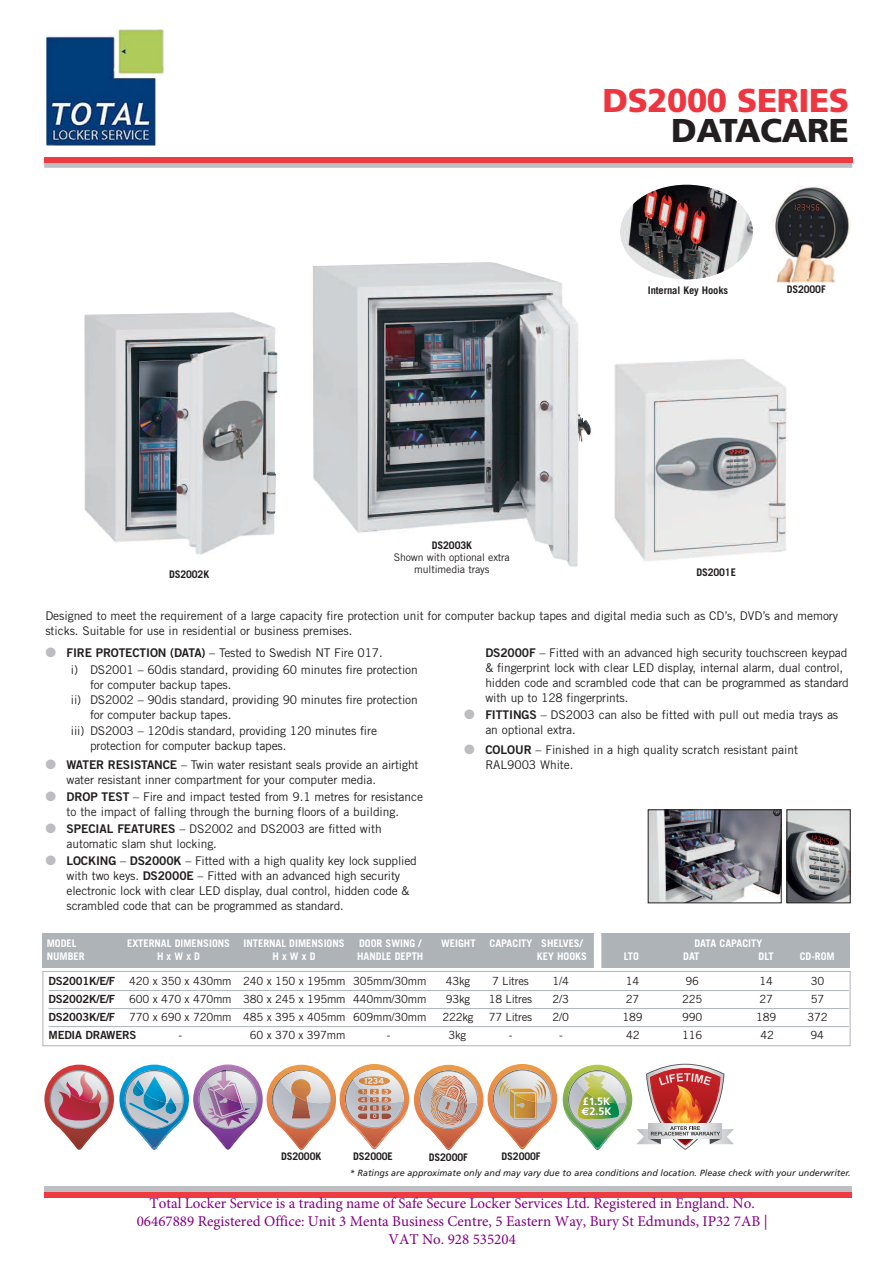
<style>
.page{position:relative;width:893px;height:1263px;background:#fff}
.page>*{position:absolute;margin:0;border:0;box-sizing:border-box;transform-origin:0 0}
.t1{font:900 33px "Frutiger";letter-spacing:-.01em;color:#ee3640}
.t2{font:900 33px "Frutiger";letter-spacing:-.01em;color:#231f20}
.t3{font:15px/18px "Minion Pro";color:#800080;text-align:center}
.t4{font:12px/15px "Trade Gothic";letter-spacing:-.01em;color:#231f20}
.t5{font:11.25px "Trade Gothic";letter-spacing:-.02em;color:#231f20}
.t6{font:11.25px "Trade Gothic Bold Two";letter-spacing:-.02em;color:#231f20}
.t7{font:700 10.8px/9.9px "Frutiger";color:#fff}
.t8{font:700 10.5px "Trade Gothic";color:#fff}
.t9{font:700 10.5px "Trade Gothic";letter-spacing:-.01em;color:#231f20}
.t10{font:10.5px/12px "Trade Gothic";letter-spacing:-.01em;color:#231f20;text-align:center}
.t11{font:italic 9px "Frutiger";color:#231f20}
.s1{color:#bcbdc0}
.s2{font-family:"Trade Gothic Bold Two"}
.s3{font-family:"Euro Sans"}
</style>
<div class="page">
<div style="left:43px;top:971px;width:807px;height:75px;border:1px solid #aeb3b8"></div>
<hr style="left:49px;top:990px;width:800px;height:1px;background:#aeb3b8">
<hr style="left:49px;top:1008px;width:800px;height:1px;background:#aeb3b8">
<hr style="left:49px;top:1026px;width:800px;height:1px;background:#aeb3b8">
<div style="left:43px;top:934px;width:807px;height:34px;background:#aeb3b8"></div>
<img style="left:620px;top:185px;width:133px;height:94px;border-radius:50%">
<img style="left:772px;top:186px;width:79px;height:96px">
<div style="left:594px;top:929px;width:7px;height:39px;background:#fff"></div>
<img style="left:650px;top:811px;width:129px;height:90px">
<div style="left:648px;top:809px;width:133px;height:94px;border:1px solid #231f20"></div>
<img style="left:789px;top:811px;width:59px;height:90px">
<div style="left:787px;top:809px;width:63px;height:94px;border:1px solid #231f20"></div>
<svg style="left:44px;top:162px;width:808px;height:6px;background:#c8aaae"></svg>
<div style="left:44px;top:157px;width:808px;height:5px;background:#ee3a41"></div>
<div style="left:44px;top:1187px;width:808px;height:5px;background:#bebfc2"></div>
<div style="left:44px;top:1192px;width:808px;height:5px;background:#ee3a41"></div>
<img style="left:44px;top:1064px;width:70px;height:86px">
<img style="left:46px;top:1109px;width:66px;height:40px">
<img style="left:59px;top:1099px;width:41px;height:21px">
<img style="left:71px;top:1094px;width:30px;height:9px">
<img style="left:119px;top:1064px;width:438px;height:87px">
<img style="left:563px;top:1064px;width:171px;height:87px">
<img style="left:84px;top:312px;width:194px;height:243px">
<img style="left:312px;top:262px;width:280px;height:305px">
<img style="left:614px;top:359px;width:174px;height:202px">
<img style="left:47px;top:29px;width:116px;height:117px">
<h1 class="t1" style="left:602px;top:87px;width:248px">DS2000 SERIES</h1>
<h1 class="t2" style="left:671px;top:117px;width:179px">DATACARE</h1>
<p class="t9" style="left:648px;top:286px;width:82px">Internal Key Hooks</p>
<p class="t9" style="left:787px;top:286px;width:40px">DS2000F</p>
<p class="t9" style="left:432px;top:542px;width:42px">DS2003K</p>
<p class="t10" style="left:394px;top:552px;width:117px">Shown with optional extra multimedia trays</p>
<p class="t9" style="left:169px;top:570px;width:42px">DS2002K</p>
<p class="t9" style="left:696px;top:569px;width:41px">DS2001E</p>
<p class="t4" style="left:45px;top:610px;width:794px">Designed to meet the requirement of a large capacity fire protection unit for computer backup tapes and digital media such as CD’s, DVD’s and memory sticks. Suitable for use in residential or business premises.</p>
<p class="t4" style="left:71px;top:646px;width:348px;line-height:17.1px;text-indent:-26px"><span class="s1">●</span> <span class="s2">FIRE PROTECTION (DATA)</span> – Tested to Swedish NT Fire 017.<br>i) DS2001 – 60dis standard, providing 60 minutes fire protection</p>
<p class="t4" style="left:90px;top:679px;width:143px">for computer backup tapes.</p>
<p class="t4" style="left:71px;top:694px;width:348px">ii) DS2002 – 90dis standard, providing 90 minutes fire protection</p>
<p class="t4" style="left:90px;top:709px;width:143px">for computer backup tapes.</p>
<p class="t4" style="left:71px;top:724px;width:308px">iii) DS2003 – 120dis standard, providing 120 minutes fire</p>
<p class="t4" style="left:90px;top:739px;width:198px">protection for computer backup tapes.</p>
<p class="t4" style="left:67px;top:758px;width:353px;text-indent:-21px"><span class="s1">●</span> <span class="s2">WATER RESISTANCE</span> – Twin water resistant seals provide an airtight water resistant inner compartment for your computer media.</p>
<p class="t4" style="left:45px;top:790px;width:379px;text-align:center"><span class="s1">●</span> <span class="s2">DROP TEST</span> – Fire and impact tested from 9.1 metres for resistance to the impact of falling through the burning floors of a building.</p>
<p class="t4" style="left:67px;top:822px;width:317px;text-indent:-21px"><span class="s1">●</span> <span class="s2">SPECIAL FEATURES</span> – DS2002 and DS2003 are fitted with automatic slam shut locking.</p>
<p class="t4" style="left:67px;top:854px;width:352px;text-indent:-21px"><span class="s1">●</span> <span class="s2">LOCKING</span> – <span class="s2">DS2000K</span> – Fitted with a high quality key lock supplied with two keys. <span class="s2">DS2000E</span> – Fitted with an advanced high security electronic lock with clear LED display, dual control, hidden code &amp; scrambled code that can be programmed as standard.</p>
<p class="t4" style="left:485px;top:647px;width:365px"><span class="s2">DS2000F</span> – Fitted with an advanced high security touchscreen keypad &amp; fingerprint lock with clear LED display, internal alarm, dual control, hidden code and scrambled code that can be programmed as standard with up to 128 fingerprints.</p>
<p class="t4" style="left:485px;top:709px;width:354px;text-indent:-21px"><span class="s1">●</span> <span class="s2">FITTINGS</span> – DS2003 can also be fitted with pull out media trays as an optional extra.</p>
<p class="t4" style="left:485px;top:743px;width:314px;text-indent:-21px"><span class="s1">●</span> <span class="s2">COLOUR</span> – Finished in a high quality scratch resistant paint<br>RAL9003 White.</p>
<p class="t8" style="left:47px;top:940px;width:31px">MODEL</p>
<p class="t8" style="left:127px;top:940px;width:104px">EXTERNAL DIMENSIONS</p>
<p class="t8" style="left:243px;top:940px;width:103px">INTERNAL DIMENSIONS</p>
<p class="t8" style="left:359px;top:940px;width:64px">DOOR SWING /</p>
<p class="t8" style="left:441px;top:940px;width:36px">WEIGHT</p>
<p class="t8" style="left:489px;top:940px;width:95px">CAPACITY SHELVES/</p>
<p class="t8" style="left:694px;top:940px;width:69px">DATA CAPACITY</p>
<p class="t8" style="left:47px;top:952px;width:39px">NUMBER</p>
<p class="t8" style="left:157px;top:952px;width:45px">H x W x D</p>
<p class="t8" style="left:272px;top:952px;width:45px">H x W x D</p>
<p class="t8" style="left:357px;top:952px;width:68px">HANDLE DEPTH</p>
<p class="t8" style="left:537px;top:952px;width:51px">KEY HOOKS</p>
<p class="t8" style="left:624px;top:952px;width:17px">LTO</p>
<p class="t8" style="left:683px;top:952px;width:18px">DAT</p>
<p class="t8" style="left:758px;top:952px;width:17px">DLT</p>
<p class="t8" style="left:800px;top:952px;width:37px">CD-ROM</p>
<p class="t5" style="left:49px;top:976px;width:379px"><span class="s2">DS2001K/E/F</span> 420 x 350 x 430mm 240 x 150 x 195mm 305mm/30mm</p>
<p class="t5" style="left:446px;top:976px;width:26px">43kg</p>
<p class="t5" style="left:492px;top:976px;width:38px">7 Litres</p>
<p class="t5" style="left:552px;top:976px;width:18px">1/4</p>
<p class="t5" style="left:626px;top:976px;width:15px">14</p>
<p class="t5" style="left:686px;top:976px;width:15px">96</p>
<p class="t5" style="left:760px;top:976px;width:15px">14</p>
<p class="t5" style="left:811px;top:976px;width:15px">30</p>
<p class="t5" style="left:49px;top:994px;width:379px"><span class="s2">DS2002K/E/F</span> 600 x 470 x 470mm 380 x 245 x 195mm 440mm/30mm</p>
<p class="t5" style="left:446px;top:994px;width:26px">93kg</p>
<p class="t5" style="left:489px;top:994px;width:45px">18 Litres</p>
<p class="t5" style="left:552px;top:994px;width:18px">2/3</p>
<p class="t5" style="left:626px;top:994px;width:15px">27</p>
<p class="t5" style="left:682px;top:994px;width:22px">225</p>
<p class="t5" style="left:760px;top:994px;width:15px">27</p>
<p class="t5" style="left:811px;top:994px;width:15px">57</p>
<p class="t5" style="left:49px;top:1012px;width:379px"><span class="s2">DS2003K/E/F</span> 770 x 690 x 720mm 485 x 395 x 405mm 609mm/30mm</p>
<p class="t5" style="left:442px;top:1012px;width:33px">222kg</p>
<p class="t5" style="left:489px;top:1012px;width:45px">77 Litres</p>
<p class="t5" style="left:552px;top:1012px;width:18px">2/0</p>
<p class="t5" style="left:622px;top:1012px;width:22px">189</p>
<p class="t5" style="left:682px;top:1012px;width:22px">990</p>
<p class="t5" style="left:756px;top:1012px;width:22px">189</p>
<p class="t5" style="left:807px;top:1012px;width:22px">372</p>
<p class="t6" style="left:49px;top:1030px;width:89px">MEDIA DRAWERS</p>
<p class="t5" style="left:178px;top:1030px;width:5px">-</p>
<p class="t5" style="left:250px;top:1030px;width:97px">60 x 370 x 397mm</p>
<p class="t5" style="left:387px;top:1030px;width:5px">-</p>
<p class="t5" style="left:449px;top:1030px;width:19px">3kg</p>
<p class="t5" style="left:509px;top:1030px;width:5px">-</p>
<p class="t5" style="left:559px;top:1030px;width:5px">-</p>
<p class="t5" style="left:626px;top:1030px;width:15px">42</p>
<p class="t5" style="left:682px;top:1030px;width:22px">116</p>
<p class="t5" style="left:760px;top:1030px;width:15px">42</p>
<p class="t5" style="left:810px;top:1030px;width:15px">94</p>
<p class="t9" style="left:281px;top:1152px;width:42px">DS2000K</p>
<p class="t9" style="left:429px;top:1153px;width:40px">DS2000F</p>
<p class="t9" style="left:501px;top:1152px;width:40px">DS2000F</p>
<p class="t9" style="left:353px;top:1152px;width:41px">DS2000E</p>
<p class="t7" style="left:581px;top:1097px;width:32px">£1.5K <span class="s3">€</span>2.5K</p>
<p class="t11" style="left:350px;top:1169px;width:502px">* Ratings are approximate only and may vary due to area conditions and location. Please check with your underwriter.</p>
<p class="t3" style="left:137px;top:1194px;width:632px">Total Locker Service is a trading name of Safe Secure Locker Services Ltd. Registered in England. No.<br>06467889 Registered Office: Unit 3 Menta Business Centre, 5 Eastern Way, Bury St Edmunds, IP32 7AB |<br>VAT No. 928 535204</p>
</div>
